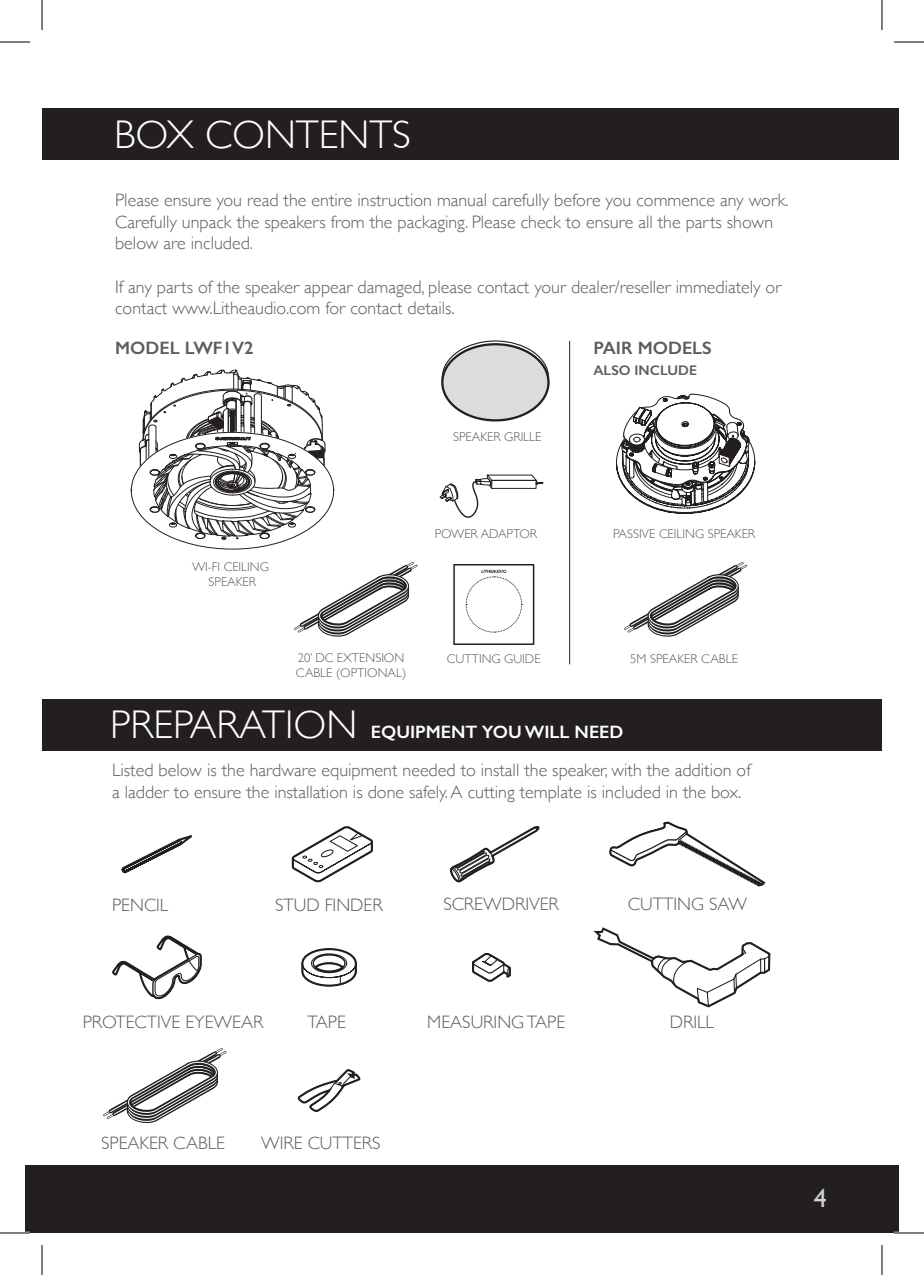
<style>
.page{position:relative;width:924px;height:1275px;background:#fff}
.page>*{position:absolute;margin:0;border:0;box-sizing:border-box;transform-origin:0 0}
.t1{font:300 40px "Gill Sans";color:#fff}
.t2{font:26px "Gill Sans";color:#d1d2d4}
.t3{font:300 18px/21.6px "Gill Sans";color:#585e61}
.t4{font:600 18px "Gill Sans";color:#585e61}
.t5{font:600 18px "Gill Sans";color:#fff}
.t6{font:600 14px "Gill Sans";color:#585e61}
.t7{font:300 12.8px/15.2px "Gill Sans";color:#585e61;text-align:center}
</style>
<div class="page">
<div style="left:25px;top:1165px;width:873px;height:68px;background:#231f20"></div>
<div style="left:42px;top:108px;width:856px;height:52px;background:#231f20"></div>
<div style="left:42px;top:699px;width:839px;height:51px;background:#231f20"></div>
<svg style="left:112px;top:935px;width:90px;height:65px"></svg>
<svg style="left:472px;top:952px;width:39px;height:30px"></svg>
<svg style="left:450px;top:826px;width:90px;height:57px"></svg>
<svg style="left:301px;top:948px;width:56px;height:39px"></svg>
<div style="left:314px;top:962px;width:29px;height:10px;border:2px solid #231f20;border-radius:50%"></div>
<svg style="left:297px;top:1069px;width:64px;height:43px"></svg>
<svg style="left:593px;top:927px;width:178px;height:81px"></svg>
<svg style="left:609px;top:821px;width:157px;height:66px"></svg>
<svg style="left:121px;top:835px;width:72px;height:39px"></svg>
<svg style="left:291px;top:826px;width:82px;height:57px"></svg>
<svg style="left:103px;top:1048px;width:124px;height:76px"></svg>
<div style="left:442px;top:344px;width:106px;height:76px;background:#dbdddb;border-radius:50%"></div>
<div style="left:441px;top:343px;width:108px;height:78px;border:2px solid #231f20;border-radius:50%"></div>
<div style="left:453px;top:564px;width:81px;height:81px;border:1px solid #231f20"></div>
<svg style="left:616px;top:394px;width:138px;height:120px"></svg>
<svg style="left:624px;top:562px;width:124px;height:75px"></svg>
<svg style="left:439px;top:474px;width:104px;height:44px"></svg>
<hr style="left:569px;top:341px;width:1px;height:323px;background:#231f20">
<svg style="left:465px;top:570px;width:57px;height:63px"></svg>
<svg style="left:139px;top:369px;width:279px;height:268px"></svg>
<hr style="left:0;top:1231px;width:30px;height:3px;background:#fff">
<hr style="left:893px;top:1231px;width:30px;height:3px;background:#fff">
<hr style="left:0;top:42px;width:30px;height:1px;background:#000">
<hr style="left:893px;top:42px;width:30px;height:1px;background:#000">
<hr style="left:0;top:1232px;width:30px;height:1px;background:#000">
<hr style="left:893px;top:1232px;width:30px;height:1px;background:#000">
<hr style="left:42px;top:0;width:1px;height:30px;background:#000">
<hr style="left:42px;top:1245px;width:1px;height:30px;background:#000">
<hr style="left:881px;top:0;width:1px;height:30px;background:#000">
<hr style="left:881px;top:1245px;width:1px;height:30px;background:#000">
<h1 class="t1" style="left:114px;top:103px;width:298px">BOX CONTENTS</h1>
<p class="t3" style="left:115px;top:189px;width:674px">Please ensure you read the entire instruction manual carefully before you commence any work.<br>Carefully unpack the speakers from the packaging. Please check to ensure all the parts shown below are included.</p>
<p class="t3" style="left:115px;top:275px;width:667px">If any parts of the speaker appear damaged, please contact your dealer/reseller immediately or contact www.Litheaudio.com for contact details.</p>
<p class="t4" style="left:115px;top:336px;width:140px">MODEL LWF1V2</p>
<p class="t4" style="left:593px;top:336px;width:120px">PAIR MODELS</p>
<p class="t6" style="left:593px;top:362px;width:105px">ALSO INCLUDE</p>
<p class="t7" style="left:453px;top:429px;width:90px">SPEAKER GRILLE</p>
<p class="t7" style="left:192px;top:558px;width:78px">WI-FI CEILING<br>SPEAKER</p>
<p class="t7" style="left:296px;top:650px;width:112px;text-align:left">20’ DC EXTENSION<br>CABLE (OPTIONAL)</p>
<p class="t7" style="left:434px;top:525px;width:104px">POWER ADAPTOR</p>
<p class="t7" style="left:613px;top:525px;width:143px">PASSIVE CEILING SPEAKER</p>
<p class="t7" style="left:446px;top:650px;width:95px">CUTTING GUIDE</p>
<p class="t7" style="left:630px;top:650px;width:109px">5M SPEAKER CABLE</p>
<h1 class="t1" style="left:110px;top:693px;width:249px">PREPARATION</h1>
<p class="t5" style="left:370px;top:721px;width:254px">EQUIPMENT YOU WILL NEED</p>
<p class="t3" style="left:112px;top:758px;width:639px">Listed below is the hardware equipment needed to install the speaker, with the addition of a ladder to ensure the installation is done safely. A cutting template is included in the box.</p>
<p class="t3" style="left:112px;top:893px;width:58px">PENCIL</p>
<p class="t3" style="left:275px;top:893px;width:109px">STUD FINDER</p>
<p class="t3" style="left:83px;top:1010px;width:182px">PROTECTIVE EYEWEAR</p>
<p class="t3" style="left:307px;top:1010px;width:40px">TAPE</p>
<p class="t3" style="left:443px;top:892px;width:117px">SCREWDRIVER</p>
<p class="t3" style="left:427px;top:1010px;width:139px">MEASURING TAPE</p>
<p class="t3" style="left:627px;top:892px;width:121px">CUTTING SAW</p>
<p class="t3" style="left:669px;top:1010px;width:46px">DRILL</p>
<p class="t3" style="left:101px;top:1131px;width:125px">SPEAKER CABLE</p>
<p class="t3" style="left:261px;top:1131px;width:121px">WIRE CUTTERS</p>
<h2 class="t2" style="left:813px;top:1183px;width:14px">4</h2>
</div>
